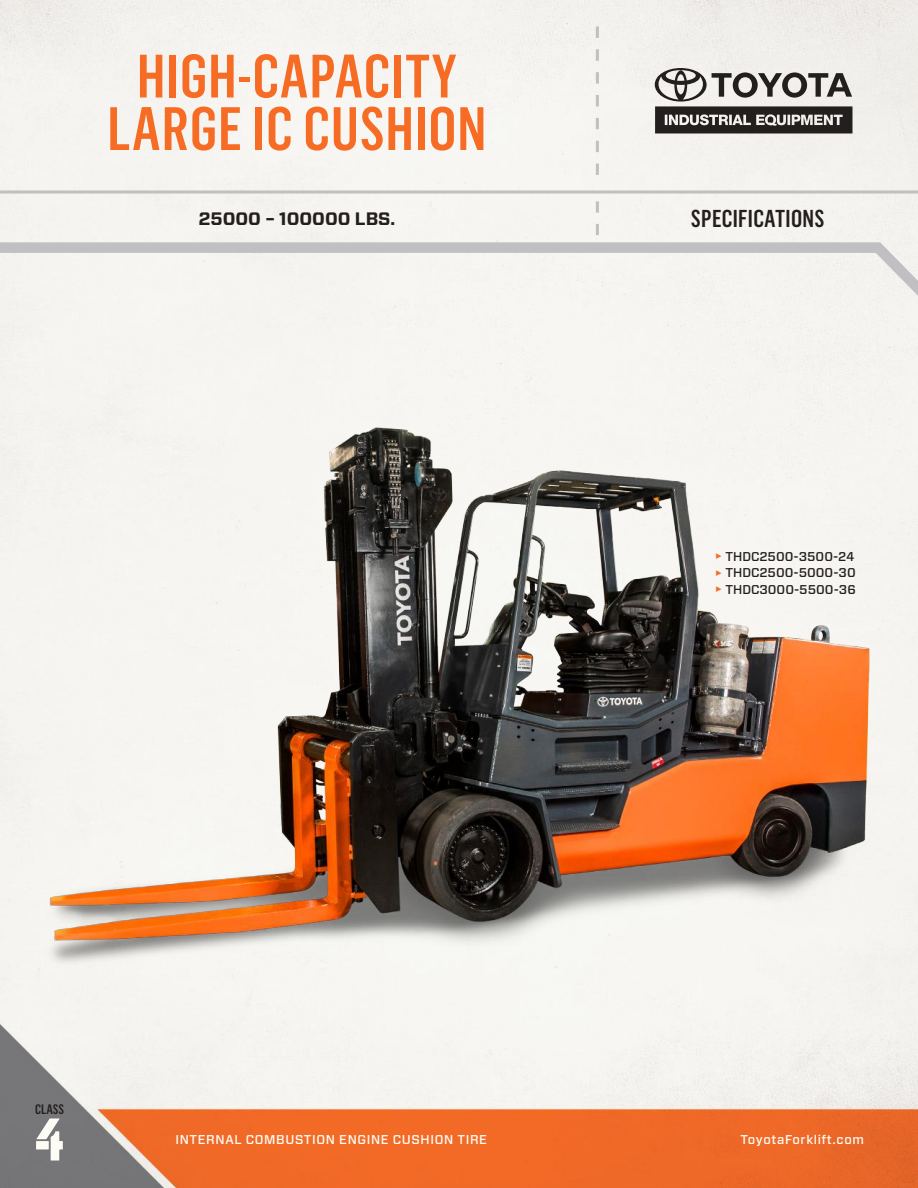
<style>
.page{position:relative;width:918px;height:1188px;background:#fff}
.page>*{position:absolute;margin:0;border:0;box-sizing:border-box;transform-origin:0 0}
.t1{font:500 60px/52.5px "Flama Condensed";letter-spacing:.015em;color:#f66c25;text-align:center}
.t2{font:60px "Numbers Prospekt";color:#fdfdf6}
.t3{font:500 24px "Flama Condensed";letter-spacing:.015em;color:#241f1f}
.t4{font:700 18px "Forza";color:#241f1f}
.t5{font:500 13.5px "Flama Condensed";color:#241f1f}
.t6{font:500 12.75px "Forza";letter-spacing:.05em;color:#fdfdf6}
.t7{font:500 12.75px/16.5px "Forza";color:#241f1f;text-align:justify}
.s1{font-family:"Flama Condensed";font-size:16.5px;color:#f66c25}
</style>
<div class="page">
<img style="left:0;top:0;width:918px;height:1188px">
<svg style="left:596px;top:27px;width:3px;height:148px"></svg>
<svg style="left:596px;top:201px;width:3px;height:34px"></svg>
<svg style="left:0;top:237px;width:918px;height:39px"></svg>
<svg style="left:0;top:190px;width:918px;height:4px;background:#cccbcc"></svg>
<svg style="left:655px;top:68px;width:197px;height:65px;background:#8b8886"></svg>
<img style="left:0;top:276px;width:918px;height:787px">
<h1 class="t1" style="left:107px;top:48px;width:381px">HIGH-CAPACITY<br>LARGE IC CUSHION</h1>
<h3 class="t4" style="left:198px;top:206px;width:198px">25000 – 100000 LBS.</h3>
<h2 class="t3" style="left:691px;top:204px;width:135px">SPECIFICATIONS</h2>
<p class="t7" style="left:716px;top:548px;width:142px"><span class="s1">►</span> THDC2500-3500-24 <span class="s1">►</span> THDC2500-5000-30 <span class="s1">►</span> THDC3000-5500-36</p>
<p class="t5" style="left:35px;top:1101px;width:30px">CLASS</p>
<h1 class="t2" style="left:34px;top:1110px;width:33px">4</h1>
<p class="t6" style="left:176px;top:1131px;width:313px">INTERNAL COMBUSTION ENGINE CUSHION TIRE</p>
<p class="t6" style="left:741px;top:1131px;width:125px">ToyotaForklift.com</p>
</div>
